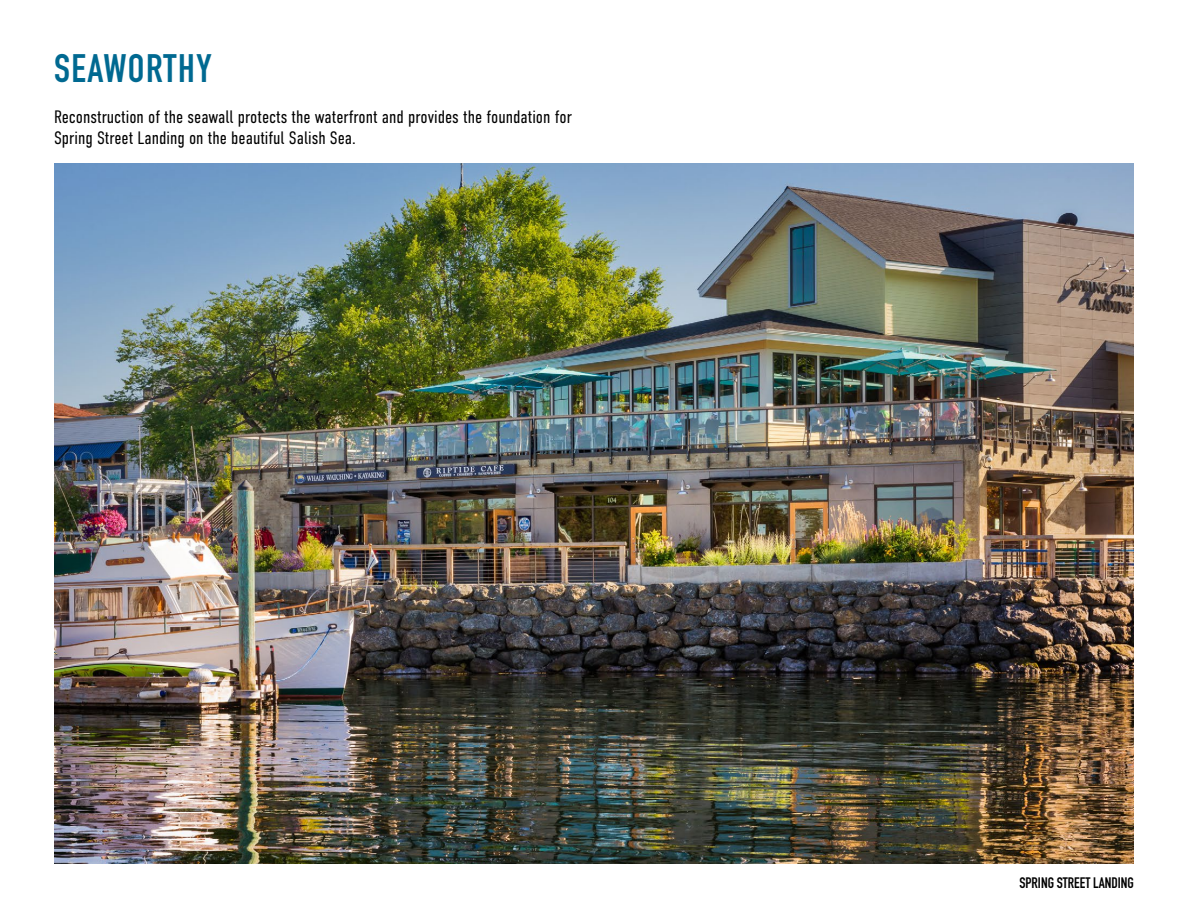
<style>
.page{position:relative;width:1188px;height:918px;background:#fff}
.page>*{position:absolute;margin:0;border:0;box-sizing:border-box;transform-origin:0 0}
.t1{font:700 39.15px "DIN Condensed";letter-spacing:.04em;color:#006991}
.t2{font:300 18px/21px "DIN Condensed";color:#000}
.t3{font:700 15px "DIN Condensed";color:#000}
</style>
<div class="page">
<img style="left:54px;top:163px;width:1080px;height:701px">
<h1 class="t1" style="left:54px;top:42px;width:159px">SEAWORTHY</h1>
<p class="t2" style="left:54px;top:106px;width:519px">Reconstruction of the seawall protects the waterfront and provides the foundation for<br>Spring Street Landing on the beautiful Salish Sea.</p>
<p class="t3" style="left:1019px;top:873px;width:116px">SPRING STREET LANDING</p>
</div>
